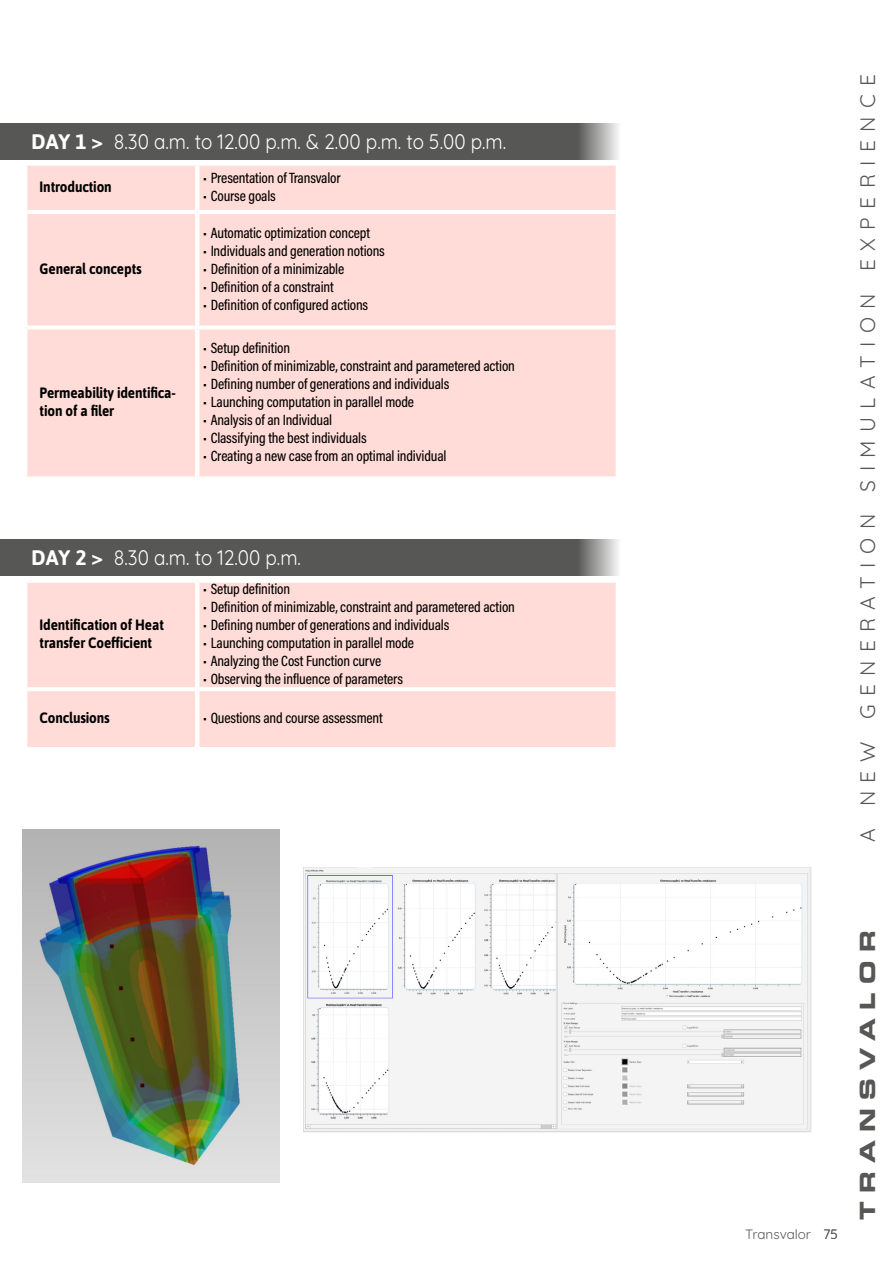
<style>
.page{position:relative;width:893px;height:1263px;background:#fff}
.page>*{position:absolute;margin:0;border:0;box-sizing:border-box;transform-origin:0 0}
.t1{font:21px "Quicksand";color:#fff;scale:.9 1}
.t2{font:21px "Quicksand";letter-spacing:.4em;color:#575756}
.t3{font:21px "Eurostile Bold Extended Two";letter-spacing:.4em;color:#575756}
.t4{font:500 15px "Acumin Pro Cond";letter-spacing:-.01em;color:#000}
.t5{font:700 15px/18px "Asap";letter-spacing:-.01em;color:#000;scale:.9 1}
.t6{font:13.5px "Quicksand";color:#575756}
.s1{font-family:"Asap";font-weight:700}
</style>
<div class="page">
<div style="left:0;top:123px;width:620px;height:36px;background:#575756"></div>
<div style="left:0;top:539px;width:620px;height:36px;background:#575756"></div>
<div style="left:27px;top:166px;width:589px;height:310px;background:#ffdcd7"></div>
<svg style="left:27px;top:165px;width:168px;height:1px"></svg>
<hr style="left:27px;top:210px;width:170px;height:4px;background:#fff">
<div style="left:27px;top:325px;width:170px;height:5px;background:#fff"></div>
<svg style="left:26px;top:476px;width:171px;height:1px"></svg>
<svg style="left:197px;top:165px;width:419px;height:1px"></svg>
<hr style="left:197px;top:210px;width:419px;height:4px;background:#fff">
<div style="left:197px;top:325px;width:419px;height:5px;background:#fff"></div>
<svg style="left:197px;top:476px;width:420px;height:1px"></svg>
<hr style="left:195px;top:166px;width:4px;height:44px;background:#fff">
<hr style="left:195px;top:214px;width:4px;height:111px;background:#fff">
<hr style="left:195px;top:330px;width:4px;height:146px;background:#fff">
<div style="left:27px;top:583px;width:589px;height:164px;background:#ffdcd7"></div>
<hr style="left:27px;top:687px;width:170px;height:4px;background:#fff">
<hr style="left:197px;top:687px;width:419px;height:4px;background:#fff">
<hr style="left:195px;top:583px;width:4px;height:104px;background:#fff">
<hr style="left:195px;top:691px;width:4px;height:56px;background:#fff">
<img style="left:23px;top:829px;width:257px;height:354px">
<img style="left:304px;top:867px;width:507px;height:266px">
<h1 class="t1" style="left:31px;top:125px;width:529px"><span class="s1">DAY 1 &gt;</span> 8.30 a.m. to 12.00 p.m. &amp; 2.00 p.m. to 5.00 p.m.</h1>
<p class="t5" style="left:40px;top:177px;width:82px">Introduction</p>
<p class="t5" style="left:40px;top:259px;width:115px">General concepts</p>
<p class="t5" style="left:40px;top:383px;width:153px">Permeability identifica&shy;tion of a filer</p>
<p class="t4" style="left:203px;top:168px;width:139px">• Presentation of Transvalor</p>
<p class="t4" style="left:203px;top:186px;width:74px">• Course goals</p>
<p class="t4" style="left:203px;top:223px;width:168px">• Automatic optimization concept</p>
<p class="t4" style="left:203px;top:241px;width:183px">• Individuals and generation notions</p>
<p class="t4" style="left:203px;top:259px;width:143px">• Definition of a minimizable</p>
<p class="t4" style="left:203px;top:277px;width:132px">• Definition of a constraint</p>
<p class="t4" style="left:203px;top:295px;width:167px">• Definition of configured actions</p>
<p class="t4" style="left:203px;top:338px;width:88px">• Setup definition</p>
<p class="t4" style="left:203px;top:356px;width:313px">• Definition of minimizable, constraint and parametered action</p>
<p class="t4" style="left:203px;top:374px;width:248px">• Defining number of generations and individuals</p>
<p class="t4" style="left:203px;top:392px;width:212px">• Launching computation in parallel mode</p>
<p class="t4" style="left:203px;top:410px;width:131px">• Analysis of an Individual</p>
<p class="t4" style="left:203px;top:428px;width:165px">• Classifying the best individuals</p>
<p class="t4" style="left:203px;top:446px;width:245px">• Creating a new case from an optimal individual</p>
<h1 class="t1" style="left:31px;top:541px;width:301px"><span class="s1">DAY 2 &gt;</span> 8.30 a.m. to 12.00 p.m.</h1>
<p class="t5" style="left:40px;top:615px;width:140px">Identification of Heat transfer Coefficient</p>
<p class="t4" style="left:203px;top:579px;width:88px">• Setup definition</p>
<p class="t4" style="left:203px;top:597px;width:313px">• Definition of minimizable, constraint and parametered action</p>
<p class="t4" style="left:203px;top:615px;width:248px">• Defining number of generations and individuals</p>
<p class="t4" style="left:203px;top:633px;width:212px">• Launching computation in parallel mode</p>
<p class="t4" style="left:203px;top:651px;width:180px">• Analyzing the Cost Function curve</p>
<p class="t4" style="left:203px;top:669px;width:201px">• Observing the influence of parameters</p>
<p class="t5" style="left:40px;top:708px;width:80px">Conclusions</p>
<p class="t4" style="left:203px;top:708px;width:181px">• Questions and course assessment</p>
<h1 class="t2" style="left:851px;top:842px;width:770px;rotate:-90deg">A NEW GENERATION SIMULATION EXPERIENCE</h1>
<p class="t6" style="left:745px;top:1223px;width:68px">Transvalor</p>
<p class="t6" style="left:824px;top:1223px;width:16px">75</p>
<h1 class="t3" style="left:853px;top:1220px;width:291px;rotate:-90deg">TRANSVALOR</h1>
</div>
